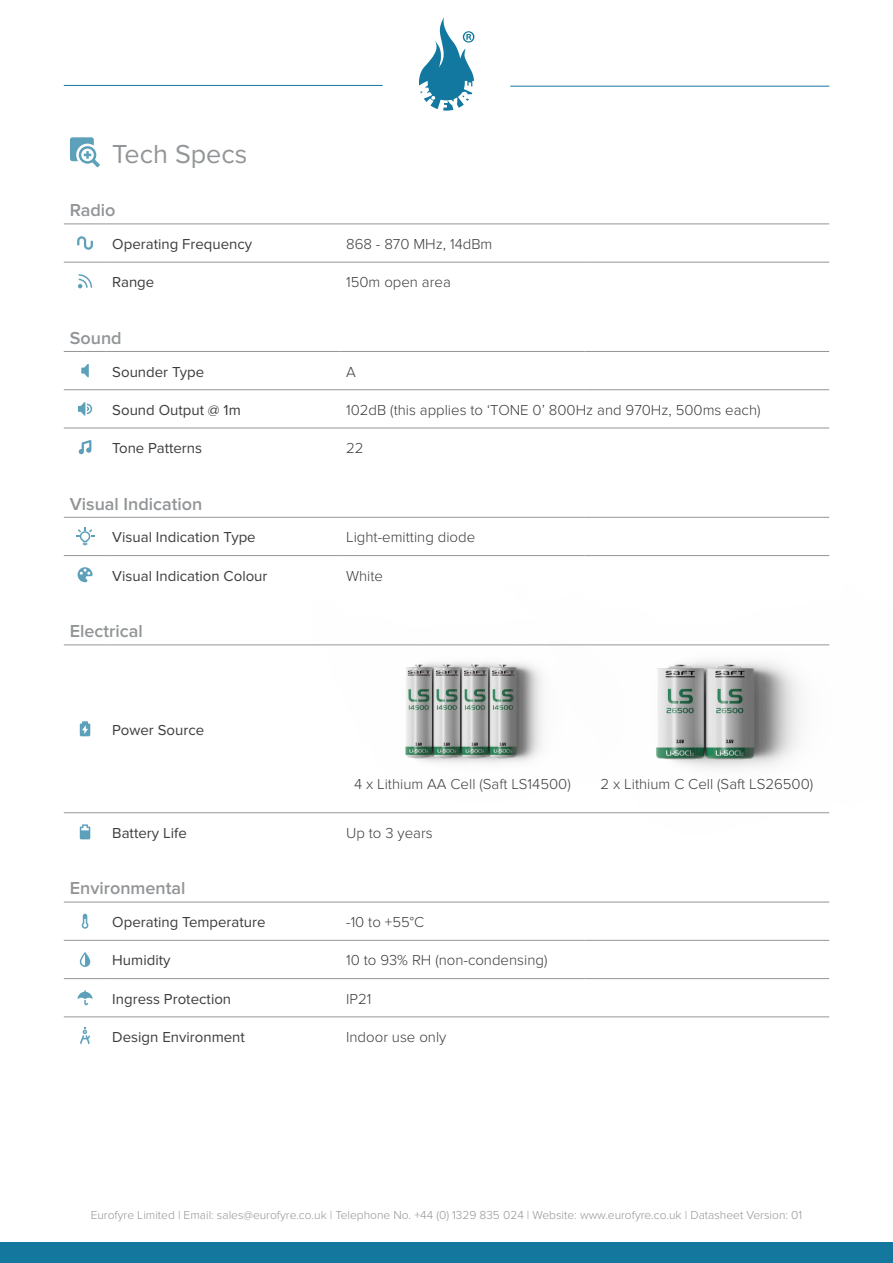
<style>
.page{position:relative;width:893px;height:1263px;background:#fff}
.page>*{position:absolute;margin:0;border:0;box-sizing:border-box;transform-origin:0 0}
.Sub_Header{font:27px "Proxima Nova";color:#929597}
.t1{font:600 18px "Proxima Nova";color:#929597}
.t2{font:300 15px "Proxima Nova";color:#3d3d3e}
.t3{font:15px "Proxima Nova";color:#3d3d3e}
.t4{font:300 12px "Proxima Nova";color:#929597}
</style>
<div class="page">
<div style="left:0;top:1242px;width:893px;height:21px;background:#13779e"></div>
<hr style="left:64px;top:85px;width:319px;height:1px;background:#13779e">
<svg style="left:419px;top:17px;width:55px;height:94px"></svg>
<hr style="left:510px;top:86px;width:319px;height:1px;background:#13779e">
<img style="left:421px;top:555px;width:409px;height:259px">
<svg style="left:70px;top:137px;width:30px;height:31px"></svg>
<hr style="left:64px;top:224px;width:42px;height:1px;background:#929597">
<hr style="left:106px;top:224px;width:234px;height:1px;background:#929597">
<hr style="left:340px;top:224px;width:245px;height:1px;background:#929597">
<hr style="left:585px;top:224px;width:244px;height:1px;background:#929597">
<hr style="left:64px;top:262px;width:42px;height:1px;background:#929597">
<hr style="left:106px;top:262px;width:234px;height:1px;background:#929597">
<hr style="left:340px;top:262px;width:245px;height:1px;background:#929597">
<hr style="left:585px;top:262px;width:244px;height:1px;background:#929597">
<hr style="left:64px;top:351px;width:42px;height:1px;background:#929597">
<hr style="left:106px;top:351px;width:234px;height:1px;background:#929597">
<hr style="left:340px;top:351px;width:245px;height:1px;background:#929597">
<hr style="left:585px;top:351px;width:244px;height:1px;background:#929597">
<hr style="left:64px;top:389px;width:42px;height:1px;background:#929597">
<hr style="left:106px;top:389px;width:234px;height:1px;background:#929597">
<hr style="left:340px;top:389px;width:245px;height:1px;background:#929597">
<hr style="left:585px;top:389px;width:244px;height:1px;background:#929597">
<hr style="left:64px;top:428px;width:42px;height:1px;background:#929597">
<hr style="left:106px;top:428px;width:234px;height:1px;background:#929597">
<hr style="left:340px;top:428px;width:245px;height:1px;background:#929597">
<hr style="left:585px;top:428px;width:244px;height:1px;background:#929597">
<hr style="left:64px;top:645px;width:42px;height:1px;background:#929597">
<hr style="left:106px;top:645px;width:234px;height:1px;background:#929597">
<hr style="left:585px;top:645px;width:244px;height:1px;background:#929597">
<hr style="left:64px;top:812px;width:42px;height:1px;background:#929597">
<hr style="left:106px;top:812px;width:234px;height:1px;background:#929597">
<hr style="left:340px;top:812px;width:245px;height:1px;background:#929597">
<hr style="left:585px;top:812px;width:244px;height:1px;background:#929597">
<hr style="left:64px;top:902px;width:42px;height:1px;background:#929597">
<hr style="left:106px;top:902px;width:234px;height:1px;background:#929597">
<hr style="left:340px;top:902px;width:245px;height:1px;background:#929597">
<hr style="left:585px;top:902px;width:244px;height:1px;background:#929597">
<hr style="left:64px;top:940px;width:42px;height:1px;background:#929597">
<hr style="left:106px;top:940px;width:234px;height:1px;background:#929597">
<hr style="left:340px;top:940px;width:245px;height:1px;background:#929597">
<hr style="left:585px;top:940px;width:244px;height:1px;background:#929597">
<hr style="left:64px;top:978px;width:42px;height:1px;background:#929597">
<hr style="left:106px;top:978px;width:234px;height:1px;background:#929597">
<hr style="left:340px;top:978px;width:245px;height:1px;background:#929597">
<hr style="left:585px;top:978px;width:244px;height:1px;background:#929597">
<hr style="left:64px;top:1016px;width:42px;height:1px;background:#929597">
<hr style="left:106px;top:1016px;width:234px;height:1px;background:#929597">
<hr style="left:340px;top:1016px;width:245px;height:1px;background:#929597">
<hr style="left:585px;top:1016px;width:244px;height:1px;background:#929597">
<hr style="left:64px;top:517px;width:42px;height:1px;background:#929597">
<hr style="left:106px;top:517px;width:234px;height:1px;background:#929597">
<hr style="left:340px;top:517px;width:245px;height:1px;background:#929597">
<hr style="left:585px;top:517px;width:244px;height:1px;background:#929597">
<hr style="left:64px;top:555px;width:42px;height:1px;background:#929597">
<hr style="left:106px;top:555px;width:234px;height:1px;background:#929597">
<hr style="left:340px;top:555px;width:245px;height:1px;background:#929597">
<hr style="left:585px;top:555px;width:244px;height:1px;background:#929597">
<svg style="left:77px;top:236px;width:16px;height:14px"></svg>
<svg style="left:78px;top:274px;width:14px;height:14px"></svg>
<svg style="left:81px;top:364px;width:8px;height:13px"></svg>
<svg style="left:78px;top:402px;width:14px;height:14px"></svg>
<svg style="left:79px;top:440px;width:12px;height:14px"></svg>
<svg style="left:76px;top:527px;width:18px;height:18px"></svg>
<svg style="left:78px;top:567px;width:15px;height:15px"></svg>
<svg style="left:80px;top:721px;width:10px;height:15px"></svg>
<svg style="left:80px;top:824px;width:10px;height:15px"></svg>
<svg style="left:82px;top:914px;width:6px;height:15px"></svg>
<svg style="left:80px;top:952px;width:10px;height:15px"></svg>
<svg style="left:78px;top:990px;width:15px;height:15px"></svg>
<svg style="left:80px;top:1027px;width:10px;height:18px"></svg>
<img style="left:250px;top:574px;width:480px;height:238px">
<p class="Sub_Header" style="left:112px;top:139px;width:137px">Tech Specs</p>
<p class="t1" style="left:70px;top:200px;width:47px">Radio</p>
<p class="t3" style="left:112px;top:235px;width:141px">Operating Frequency</p>
<p class="t2" style="left:346px;top:235px;width:148px">868 - 870 MHz, 14dBm</p>
<p class="t3" style="left:112px;top:274px;width:44px">Range</p>
<p class="t2" style="left:346px;top:274px;width:106px">150m open area</p>
<p class="t1" style="left:70px;top:327px;width:53px">Sound</p>
<p class="t3" style="left:112px;top:363px;width:93px">Sounder Type</p>
<p class="t2" style="left:346px;top:363px;width:11px">A</p>
<p class="t3" style="left:112px;top:401px;width:130px">Sound Output @ 1m</p>
<p class="t2" style="left:346px;top:401px;width:416px">102dB (this applies to ‘TONE 0’ 800Hz and 970Hz, 500ms each)</p>
<p class="t3" style="left:112px;top:439px;width:91px">Tone Patterns</p>
<p class="t2" style="left:346px;top:439px;width:19px">22</p>
<p class="t1" style="left:70px;top:493px;width:134px">Visual Indication</p>
<p class="t3" style="left:112px;top:529px;width:145px">Visual Indication Type</p>
<p class="t2" style="left:346px;top:529px;width:131px">Light-emitting diode</p>
<p class="t3" style="left:112px;top:567px;width:157px">Visual Indication Colour</p>
<p class="t2" style="left:346px;top:567px;width:38px">White</p>
<p class="t1" style="left:70px;top:621px;width:74px">Electrical</p>
<p class="t3" style="left:112px;top:721px;width:93px">Power Source</p>
<p class="t2" style="left:354px;top:775px;width:218px">4 x Lithium AA Cell (Saft LS14500)</p>
<p class="t2" style="left:601px;top:775px;width:214px">2 x Lithium C Cell (Saft LS26500)</p>
<p class="t3" style="left:112px;top:824px;width:76px">Battery Life</p>
<p class="t2" style="left:346px;top:824px;width:88px">Up to 3 years</p>
<p class="t1" style="left:70px;top:878px;width:117px">Environmental</p>
<p class="t3" style="left:112px;top:913px;width:155px">Operating Temperature</p>
<p class="t2" style="left:346px;top:913px;width:79px">-10 to +55°C</p>
<p class="t3" style="left:112px;top:952px;width:60px">Humidity</p>
<p class="t2" style="left:346px;top:952px;width:203px">10 to 93% RH (non-condensing)</p>
<p class="t3" style="left:112px;top:990px;width:120px">Ingress Protection</p>
<p class="t2" style="left:346px;top:990px;width:27px">IP21</p>
<p class="t3" style="left:112px;top:1028px;width:134px">Design Environment</p>
<p class="t2" style="left:346px;top:1028px;width:102px">Indoor use only</p>
<p class="t4" style="left:91px;top:1208px;width:713px">Eurofyre Limited | Email: sales@eurofyre.co.uk | Telephone No. +44 (0) 1329 835 024 | Website: www.eurofyre.co.uk | Datasheet Version: 01</p>
</div>
